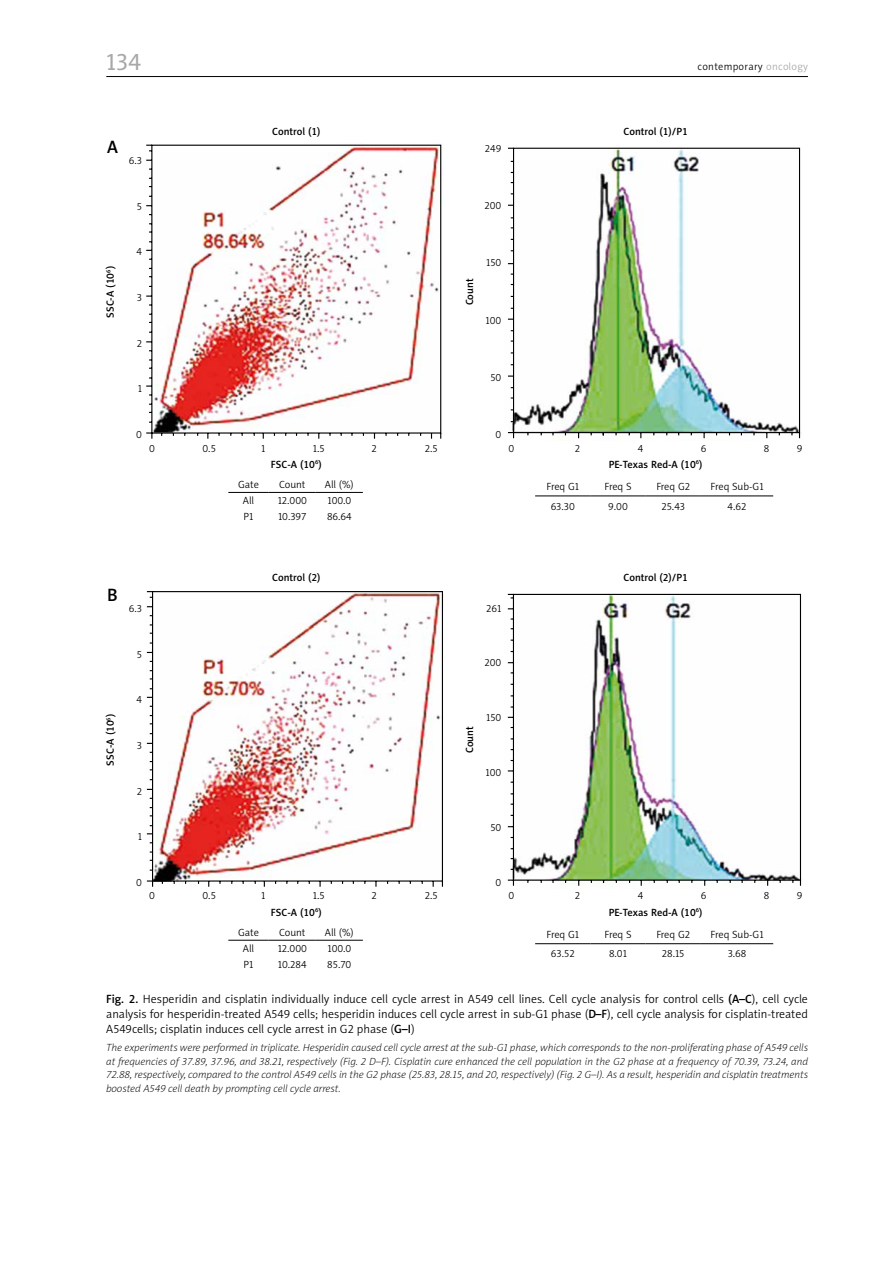
<style>
.page{position:relative;width:893px;height:1263px;background:#fff}
.page>*{position:absolute;margin:0;border:0;box-sizing:border-box;transform-origin:0 0}
.t1{font:24px "Naomi Sans EFN";color:#a8a8a7}
.t2{font:18px "Naomi Sans EFN Medium";color:#000}
.t3{font:12px/15px "Naomi Sans EFN Light";color:#000;text-align:justify}
.t4{font:italic 10.5px/13.5px "Naomi Sans EFN Thin";color:#000;text-align:justify}
.t5{font:10.5px "Naomi Sans EFN Light";color:#000}
.t6{font:10.5px "Naomi Sans EFN Medium";color:#000}
.t7{font:10.5px "Naomi Sans EFN Light";letter-spacing:.03em;color:#000}
.s1{color:#a8a8a7}
.s2{font-family:"Naomi Sans EFN Medium"}
</style>
<div class="page">
<hr style="left:106px;top:76px;width:702px;height:1px;background:#000">
<img style="left:146px;top:144px;width:296px;height:295px">
<img style="left:146px;top:591px;width:298px;height:296px">
<svg style="left:507px;top:147px;width:294px;height:292px"></svg>
<svg style="left:507px;top:593px;width:295px;height:294px"></svg>
<hr style="left:228px;top:492px;width:41px;height:1px;background:#000">
<hr style="left:269px;top:492px;width:47px;height:1px;background:#000">
<hr style="left:316px;top:492px;width:47px;height:1px;background:#000">
<hr style="left:228px;top:940px;width:41px;height:1px;background:#000">
<hr style="left:269px;top:940px;width:47px;height:1px;background:#000">
<hr style="left:316px;top:940px;width:47px;height:1px;background:#000">
<hr style="left:535px;top:495px;width:55px;height:1px;background:#000">
<hr style="left:590px;top:495px;width:56px;height:1px;background:#000">
<hr style="left:646px;top:495px;width:55px;height:1px;background:#000">
<hr style="left:701px;top:495px;width:72px;height:1px;background:#000">
<hr style="left:535px;top:943px;width:55px;height:1px;background:#000">
<hr style="left:590px;top:943px;width:56px;height:1px;background:#000">
<hr style="left:646px;top:943px;width:55px;height:1px;background:#000">
<hr style="left:701px;top:943px;width:72px;height:1px;background:#000">
<h1 class="t1" style="left:106px;top:48px;width:36px">134</h1>
<p class="t7" style="left:697px;top:61px;width:112px">contemporary <span class="s1">oncology</span></p>
<h2 class="t2" style="left:107px;top:136px;width:12px">A</h2>
<p class="t6" style="left:104px;top:318px;width:53px;rotate:-90deg">SSC-A (10<sup>6</sup>)</p>
<p class="t5" style="left:129px;top:155px;width:15px">6.3</p>
<p class="t5" style="left:137px;top:200px;width:7px">5</p>
<p class="t5" style="left:137px;top:246px;width:7px">4</p>
<p class="t5" style="left:137px;top:292px;width:7px">3</p>
<p class="t5" style="left:137px;top:337px;width:7px">2</p>
<p class="t5" style="left:138px;top:383px;width:6px">1</p>
<p class="t5" style="left:136px;top:429px;width:7px">0</p>
<p class="t6" style="left:272px;top:125px;width:50px">Control (1)</p>
<p class="t5" style="left:149px;top:442px;width:7px">0</p>
<p class="t5" style="left:203px;top:442px;width:15px">0.5</p>
<p class="t5" style="left:261px;top:442px;width:6px">1</p>
<p class="t5" style="left:313px;top:442px;width:13px">1.5</p>
<p class="t5" style="left:372px;top:442px;width:7px">2</p>
<p class="t5" style="left:425px;top:442px;width:14px">2.5</p>
<p class="t6" style="left:271px;top:458px;width:52px">FSC-A (10<sup>6</sup>)</p>
<p class="t5" style="left:238px;top:479px;width:22px">Gate</p>
<p class="t5" style="left:279px;top:479px;width:28px">Count</p>
<p class="t5" style="left:325px;top:479px;width:30px">All (%)</p>
<p class="t5" style="left:243px;top:495px;width:13px">All</p>
<p class="t5" style="left:278px;top:495px;width:31px">12.000</p>
<p class="t5" style="left:327px;top:495px;width:25px">100.0</p>
<p class="t5" style="left:244px;top:511px;width:11px">P1</p>
<p class="t5" style="left:278px;top:511px;width:30px">10.397</p>
<p class="t5" style="left:327px;top:511px;width:26px">86.64</p>
<h2 class="t2" style="left:107px;top:584px;width:12px">B</h2>
<p class="t6" style="left:104px;top:765px;width:53px;rotate:-90deg">SSC-A (10<sup>6</sup>)</p>
<p class="t5" style="left:129px;top:602px;width:15px">6.3</p>
<p class="t5" style="left:137px;top:648px;width:7px">5</p>
<p class="t5" style="left:137px;top:694px;width:7px">4</p>
<p class="t5" style="left:137px;top:739px;width:7px">3</p>
<p class="t5" style="left:137px;top:785px;width:7px">2</p>
<p class="t5" style="left:138px;top:831px;width:6px">1</p>
<p class="t5" style="left:136px;top:876px;width:7px">0</p>
<p class="t6" style="left:272px;top:571px;width:50px">Control (2)</p>
<p class="t5" style="left:149px;top:890px;width:7px">0</p>
<p class="t5" style="left:203px;top:890px;width:15px">0.5</p>
<p class="t5" style="left:261px;top:890px;width:6px">1</p>
<p class="t5" style="left:313px;top:890px;width:13px">1.5</p>
<p class="t5" style="left:372px;top:890px;width:7px">2</p>
<p class="t5" style="left:425px;top:890px;width:14px">2.5</p>
<p class="t6" style="left:271px;top:906px;width:52px">FSC-A (10<sup>6</sup>)</p>
<p class="t5" style="left:238px;top:926px;width:22px">Gate</p>
<p class="t5" style="left:279px;top:926px;width:28px">Count</p>
<p class="t5" style="left:325px;top:926px;width:30px">All (%)</p>
<p class="t5" style="left:243px;top:943px;width:13px">All</p>
<p class="t5" style="left:278px;top:943px;width:31px">12.000</p>
<p class="t5" style="left:327px;top:943px;width:25px">100.0</p>
<p class="t5" style="left:244px;top:959px;width:11px">P1</p>
<p class="t5" style="left:278px;top:959px;width:30px">10.284</p>
<p class="t5" style="left:327px;top:959px;width:26px">85.70</p>
<p class="t5" style="left:485px;top:142px;width:18px">249</p>
<p class="t5" style="left:485px;top:199px;width:18px">200</p>
<p class="t6" style="left:463px;top:305px;width:29px;rotate:-90deg">Count</p>
<p class="t5" style="left:486px;top:257px;width:17px">150</p>
<p class="t5" style="left:486px;top:314px;width:17px">100</p>
<p class="t5" style="left:490px;top:371px;width:12px">50</p>
<p class="t6" style="left:623px;top:125px;width:66px">Control (1)/P1</p>
<p class="t5" style="left:496px;top:429px;width:7px">0</p>
<p class="t5" style="left:509px;top:442px;width:7px">0</p>
<p class="t5" style="left:575px;top:442px;width:7px">2</p>
<p class="t5" style="left:638px;top:442px;width:7px">4</p>
<p class="t5" style="left:701px;top:442px;width:7px">6</p>
<p class="t5" style="left:764px;top:442px;width:7px">8</p>
<p class="t5" style="left:797px;top:442px;width:7px">9</p>
<p class="t6" style="left:609px;top:458px;width:95px">PE-Texas Red-A (10<sup>6</sup>)</p>
<p class="t5" style="left:546px;top:480px;width:34px">Freq G1</p>
<p class="t5" style="left:604px;top:480px;width:29px">Freq S</p>
<p class="t5" style="left:656px;top:480px;width:35px">Freq G2</p>
<p class="t5" style="left:710px;top:480px;width:55px">Freq Sub-G1</p>
<p class="t5" style="left:551px;top:500px;width:26px">63.30</p>
<p class="t5" style="left:608px;top:500px;width:21px">9.00</p>
<p class="t5" style="left:661px;top:500px;width:25px">25.43</p>
<p class="t5" style="left:728px;top:500px;width:20px">4.62</p>
<p class="t5" style="left:486px;top:602px;width:17px">261</p>
<p class="t5" style="left:485px;top:657px;width:18px">200</p>
<p class="t6" style="left:463px;top:753px;width:29px;rotate:-90deg">Count</p>
<p class="t5" style="left:486px;top:712px;width:17px">150</p>
<p class="t5" style="left:486px;top:767px;width:17px">100</p>
<p class="t5" style="left:490px;top:821px;width:12px">50</p>
<p class="t6" style="left:623px;top:571px;width:66px">Control (2)/P1</p>
<p class="t5" style="left:496px;top:876px;width:7px">0</p>
<p class="t5" style="left:509px;top:890px;width:7px">0</p>
<p class="t5" style="left:575px;top:890px;width:7px">2</p>
<p class="t5" style="left:638px;top:890px;width:7px">4</p>
<p class="t5" style="left:701px;top:890px;width:7px">6</p>
<p class="t5" style="left:764px;top:890px;width:7px">8</p>
<p class="t5" style="left:797px;top:890px;width:7px">9</p>
<p class="t6" style="left:609px;top:906px;width:95px">PE-Texas Red-A (10<sup>6</sup>)</p>
<p class="t5" style="left:546px;top:928px;width:34px">Freq G1</p>
<p class="t5" style="left:604px;top:928px;width:29px">Freq S</p>
<p class="t5" style="left:656px;top:928px;width:35px">Freq G2</p>
<p class="t5" style="left:710px;top:928px;width:55px">Freq Sub-G1</p>
<p class="t5" style="left:551px;top:948px;width:25px">63.52</p>
<p class="t5" style="left:609px;top:948px;width:19px">8.01</p>
<p class="t5" style="left:662px;top:948px;width:24px">28.15</p>
<p class="t5" style="left:728px;top:948px;width:20px">3.68</p>
<p class="t3" style="left:106px;top:992px;width:703px"><span class="s2">Fig. 2.</span> Hesperidin and cisplatin individually induce cell cycle arrest in A549 cell lines. Cell cycle analysis for control cells <span class="s2">(A–C</span>), cell cycle analysis for hesperidin-treated A549 cells; hesperidin induces cell cycle arrest in sub-G1 phase (<span class="s2">D–F</span>), cell cycle analysis for cisplatin-treated A549cells; cisplatin induces cell cycle arrest in G2 phase (<span class="s2">G–I</span>)</p>
<p class="t4" style="left:106px;top:1041px;width:703px">The experiments were performed in triplicate. Hesperidin caused cell cycle arrest at the sub-G1 phase, which corresponds to the non-proliferating phase of A549 cells at frequencies of 37.89, 37.96, and 38.21, respectively (Fig. 2 D–F). Cisplatin cure enhanced the cell population in the G2 phase at a frequency of 70.39, 73.24, and 72.88, respectively, compared to the control A549 cells in the G2 phase (25.83, 28.15, and 20, respectively) (Fig. 2 G–I). As a result, hesperidin and cisplatin treatments boosted A549 cell death by prompting cell cycle arrest.</p>
</div>
